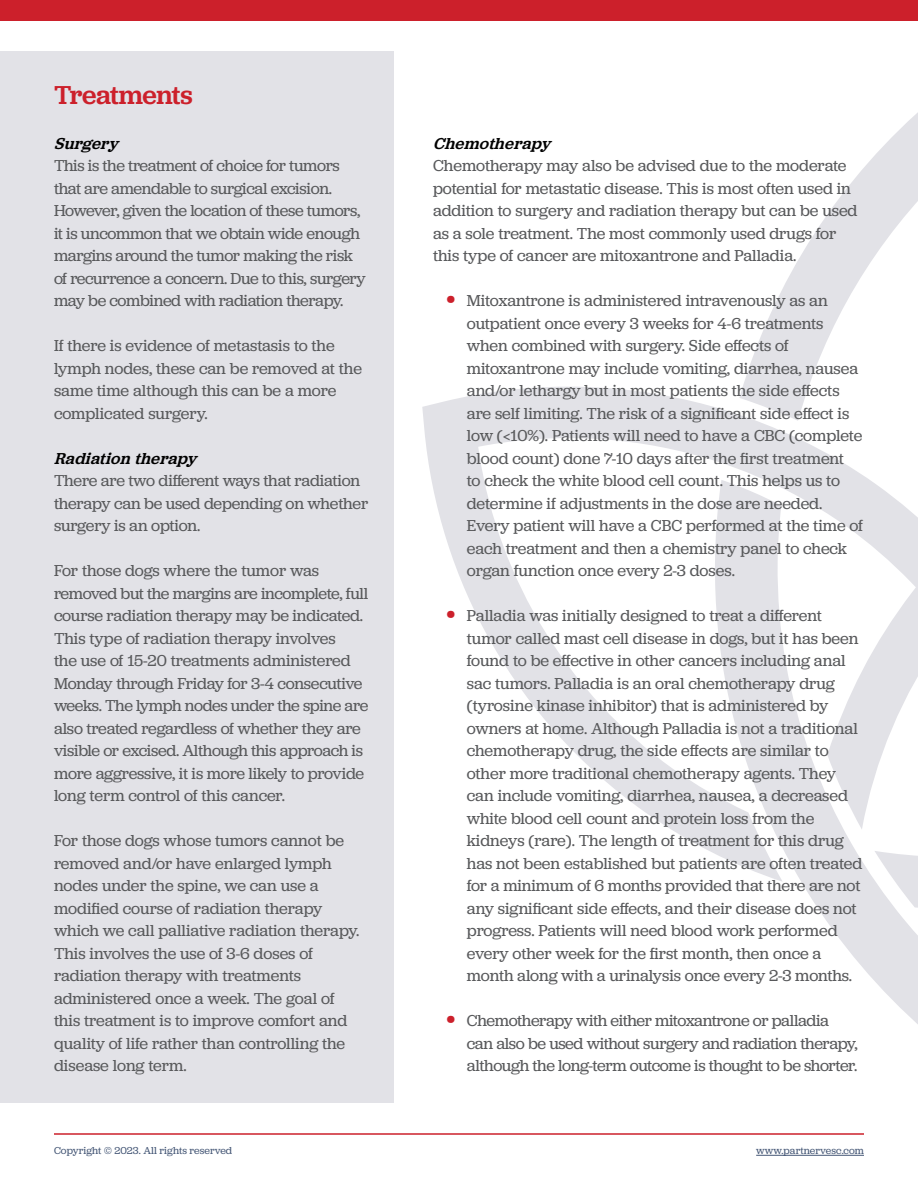
<style>
.page{position:relative;width:918px;height:1188px;background:#fff}
.page>*{position:absolute;margin:0;border:0;box-sizing:border-box;transform-origin:0 0}
.t1{font:500 27px "Jubilat";letter-spacing:-.015em;color:#cc202b}
.t2{font:16.5px/22.5px "Jubilat";letter-spacing:-.005em;color:#58595b}
.t3{font:16.5px/22.5px "Jubilat";letter-spacing:-.025em;color:#58595b}
.t4{font:italic 500 16.5px "Jubilat";color:#000}
.t5{font:10.5px "Jubilat";letter-spacing:.01em;color:#455776}
.s1{font-weight:500;font-size:27px;color:#cc202b}
</style>
<div class="page">
<div style="left:0;top:0;width:918px;height:20px;background:#cc202b"></div>
<hr style="left:54px;top:1133px;width:810px;height:2px;background:#cc202b">
<hr style="left:756px;top:1155px;width:108px;height:1px;background:#455776">
<svg style="left:819px;top:909px;width:99px;height:115px;fill:#e2e2e7"></svg>
<svg style="left:422px;top:386px;width:496px;height:523px"></svg>
<svg style="left:739px;top:112px;width:179px;height:703px"></svg>
<div style="left:0;top:51px;width:393px;height:1051px;background:#e2e2e7"></div>
<h1 class="t1" style="left:54px;top:77px;width:140px">Treatments</h1>
<p class="t4" style="left:54px;top:132px;width:71px">Surgery</p>
<p class="t3" style="left:54px;top:154px;width:313px">This is the treatment of choice for tumors that are amendable to surgical excision.<br>However, given the location of these tumors, it is uncommon that we obtain wide enough margins around the tumor making the risk of recurrence a concern. Due to this, surgery may be combined with radiation therapy.</p>
<p class="t2" style="left:54px;top:334px;width:309px">If there is evidence of metastasis to the lymph nodes, these can be removed at the same time although this can be a more complicated surgery.</p>
<p class="t4" style="left:54px;top:447px;width:149px">Radiation therapy</p>
<p class="t2" style="left:54px;top:469px;width:316px">There are two different ways that radiation therapy can be used depending on whether surgery is an option.</p>
<p class="t2" style="left:54px;top:559px;width:316px">For those dogs where the tumor was removed but the margins are incomplete, full course radiation therapy may be indicated.<br>This type of radiation therapy involves<br>the use of 15-20 treatments administered Monday through Friday for 3-4 consecutive weeks. The lymph nodes under the spine are also treated regardless of whether they are visible or excised. Although this approach is more aggressive, it is more likely to provide long term control of this cancer.</p>
<p class="t2" style="left:54px;top:829px;width:307px">For those dogs whose tumors cannot be removed and/or have enlarged lymph nodes under the spine, we can use a modified course of radiation therapy which we call palliative radiation therapy.<br>This involves the use of 3-6 doses of radiation therapy with treatments administered once a week. The goal of this treatment is to improve comfort and quality of life rather than controlling the disease long term.</p>
<p class="t4" style="left:433px;top:132px;width:124px">Chemotherapy</p>
<p class="t2" style="left:433px;top:154px;width:426px">Chemotherapy may also be advised due to the moderate potential for metastatic disease. This is most often used in addition to surgery and radiation therapy but can be used as a sole treatment. The most commonly used drugs for this type of cancer are mitoxantrone and Palladia.</p>
<p class="t2" style="left:467px;top:289px;width:398px;text-indent:-20px"><span class="s1">•</span> Mitoxantrone is administered intravenously as an outpatient once every 3 weeks for 4-6 treatments when combined with surgery. Side effects of mitoxantrone may include vomiting, diarrhea, nausea and/or lethargy but in most patients the side effects are self limiting. The risk of a significant side effect is low (&lt;10%). Patients will need to have a CBC (complete blood count) done 7-10 days after the first treatment<br>to check the white blood cell count. This helps us to determine if adjustments in the dose are needed.<br>Every patient will have a CBC performed at the time of each treatment and then a chemistry panel to check organ function once every 2-3 doses.</p>
<p class="t2" style="left:467px;top:604px;width:397px;text-indent:-20px"><span class="s1">•</span> Palladia was initially designed to treat a different tumor called mast cell disease in dogs, but it has been found to be effective in other cancers including anal sac tumors. Palladia is an oral chemotherapy drug (tyrosine kinase inhibitor) that is administered by owners at home. Although Palladia is not a traditional chemotherapy drug, the side effects are similar to other more traditional chemotherapy agents. They can include vomiting, diarrhea, nausea, a decreased white blood cell count and protein loss from the kidneys (rare). The length of treatment for this drug has not been established but patients are often treated for a minimum of 6 months provided that there are not any significant side effects, and their disease does not progress. Patients will need blood work performed every other week for the first month, then once a month along with a urinalysis once every 2-3 months.</p>
<p class="t3" style="left:467px;top:1009px;width:392px;text-indent:-20px"><span class="s1">•</span> Chemotherapy with either mitoxantrone or palladia can also be used without surgery and radiation therapy, although the long-term outcome is thought to be shorter.</p>
<p class="t5" style="left:54px;top:1144px;width:180px">Copyright © 2023. All rights reserved</p>
<p class="t5" style="left:756px;top:1144px;width:109px">www.partnervesc.com</p>
</div>
